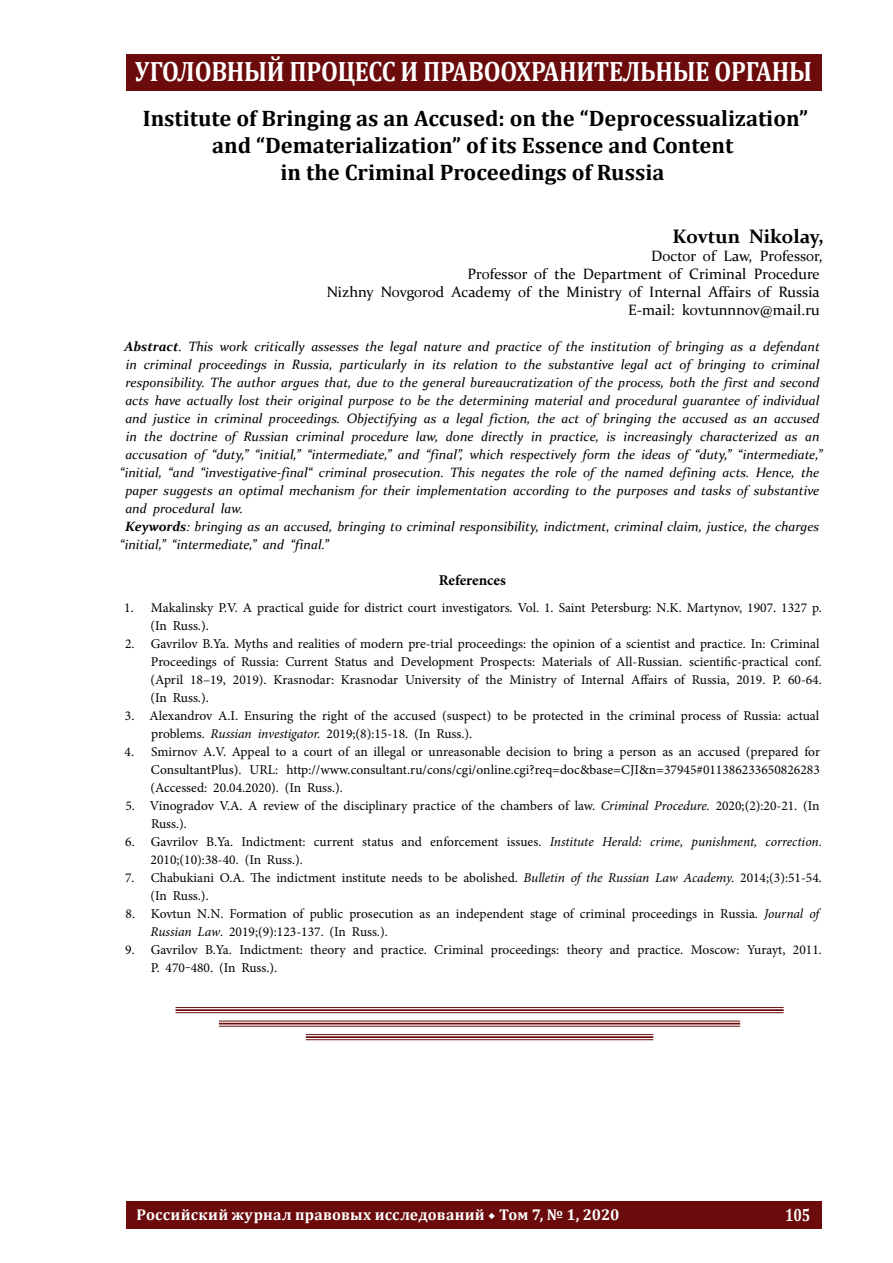
<style>
.page{position:relative;width:893px;height:1263px;background:#fff}
.page>*{position:absolute;margin:0;border:0;box-sizing:border-box;transform-origin:0 0}
.t1{font:700 28.2px "Cambria";letter-spacing:-.01em;color:#fff;scale:.86 1}
.t2{font:700 22.5px/27px "Cambria";color:#000;text-align:center}
.t3{font:700 19.5px "Constantia";color:#000}
.t4{font:700 17.85px "Cambria";color:#fff;scale:.8 1}
.t5{font:700 15.6px "Cambria";letter-spacing:.015em;color:#fff}
.t6{font:15px/18px "Constantia";color:#000;text-align:right}
.t7{font:700 15px "Minion Pro";letter-spacing:-.005em;color:#000}
.t8{font:13.5px/18px "Minion Pro";color:#000}
.t9{font:italic 13.5px "Constantia";color:#000}
.s1{font-weight:700}
.s2{font-style:italic}
.s3{font-family:"Minion Pro"}
</style>
<div class="page">
<div style="left:126px;top:54px;width:695px;height:36px;background:#6b0b0c"></div>
<div style="left:126px;top:1202px;width:695px;height:27px;background:#6b0b0c"></div>
<hr style="left:175px;top:1012px;width:609px;height:1px;background:#6b0b0c">
<hr style="left:175px;top:1009px;width:609px;height:2px;background:#6b0b0c">
<hr style="left:175px;top:1007px;width:609px;height:1px;background:#6b0b0c">
<hr style="left:219px;top:1026px;width:521px;height:1px;background:#6b0b0c">
<hr style="left:219px;top:1023px;width:521px;height:1px;background:#6b0b0c">
<hr style="left:219px;top:1021px;width:521px;height:1px;background:#6b0b0c">
<hr style="left:306px;top:1039px;width:347px;height:1px;background:#6b0b0c">
<hr style="left:306px;top:1036px;width:347px;height:2px;background:#6b0b0c">
<hr style="left:306px;top:1034px;width:347px;height:1px;background:#6b0b0c">
<h1 class="t1" style="left:135px;top:51px;width:789px">УГОЛОВНЫЙ ПРОЦЕСС И ПРАВООХРАНИТЕЛЬНЫЕ ОРГАНЫ</h1>
<h2 class="t2" style="left:143px;top:104px;width:667px">Institute of Bringing as an Accused: on the “Deprocessualization” and “Dematerialization” of its Essence and Content<br>in the Criminal Proceedings of Russia</h2>
<h3 class="t3" style="left:673px;top:223px;width:153px">Kovtun Nikolay,</h3>
<p class="t6" style="left:327px;top:246px;width:497px">Doctor of Law, Professor,<br>Professor of the Department of Criminal Procedure<br>Nizhny Novgorod Academy of the Ministry of Internal Affairs of Russia E-mail: kovtunnnov@mail.ru</p>
<p class="t9" style="left:124px;top:337px;width:697px"><span class="s1">Abstract</span>. This work critically assesses the legal nature and practice of the institution of bringing as a defendant</p>
<p class="t9" style="left:126px;top:355px;width:695px">in criminal proceedings in Russia, particularly in its relation to the substantive legal act of bringing to criminal</p>
<p class="t9" style="left:126px;top:373px;width:695px">responsibility. The author argues that, due to the general bureaucratization of the process, both the first and second</p>
<p class="t9" style="left:125px;top:391px;width:696px">acts have actually lost their original purpose to be the determining material and procedural guarantee of individual</p>
<p class="t9" style="left:125px;top:409px;width:696px">and justice in criminal proceedings. Objectifying as a legal fiction, the act of bringing the accused as an accused</p>
<p class="t9" style="left:126px;top:427px;width:695px">in the doctrine of Russian criminal procedure law, done directly in practice, is increasingly characterized as an</p>
<p class="t9" style="left:125px;top:445px;width:698px">accusation of “duty,” “initial,” “intermediate,” and “final”, which respectively form the ideas of “duty,” “intermediate,”</p>
<p class="t9" style="left:120px;top:463px;width:701px">“initial, “and “investigative-final“ criminal prosecution. This negates the role of the named defining acts. Hence, the</p>
<p class="t9" style="left:126px;top:481px;width:695px">paper suggests an optimal mechanism for their implementation according to the purposes and tasks of substantive</p>
<p class="t9" style="left:125px;top:499px;width:119px">and procedural law.</p>
<p class="t9" style="left:125px;top:517px;width:696px"><span class="s1">Keywords</span>: bringing as an accused, bringing to criminal responsibility, indictment, criminal claim, justice, the charges</p>
<p class="t9" style="left:120px;top:535px;width:210px">“initial,” “intermediate,” and “final.”</p>
<p class="t7" style="left:439px;top:570px;width:69px">References</p>
<p class="t8" style="left:151px;top:599px;width:673px;text-indent:-26px">1. Makalinsky P.V. A practical guide for district court investigators. Vol. 1. Saint Petersburg: N.K. Martynov, 1907. 1327 p. (In Russ.).</p>
<p class="t8" style="left:151px;top:635px;width:673px;text-indent:-25px">2. Gavrilov B.Ya. Myths and realities of modern pre-trial proceedings: the opinion of a scientist and practice. In: Criminal Proceedings of Russia: Current Status and Development Prospects: Materials of All-Russian. scientific-practical conf. (April 18–19, 2019). Krasnodar: Krasnodar University of the Ministry of Internal Affairs of Russia, 2019. P. 60-64. (In Russ.).</p>
<p class="t8" style="left:151px;top:707px;width:669px;text-indent:-26px">3. Alexandrov A.I. Ensuring the right of the accused (suspect) to be protected in the criminal process of Russia: actual problems. <span class="s2">Russian investigator.</span> 2019;(8):15-18. (In Russ.).</p>
<p class="t8" style="left:151px;top:743px;width:671px;text-align:justify;text-indent:-26px">4. Smirnov A.V. Appeal to a court of an illegal or unreasonable decision to bring a person as an accused (prepared for ConsultantPlus). URL: http://www.consultant.ru/cons/cgi/online.cgi?req=doc&amp;base=CJI&amp;n=37945#011386233650826283 (Accessed: 20.04.2020). (In Russ.).</p>
<p class="t8" style="left:151px;top:797px;width:670px;text-indent:-26px">5. Vinogradov V.A. A review of the disciplinary practice of the chambers of law. <span class="s2">Criminal Procedure.</span> 2020;(2):20-21. (In<br>Russ.).</p>
<p class="t8" style="left:151px;top:833px;width:673px;text-indent:-25px">6. Gavrilov B.Ya. Indictment: current status and enforcement issues. <span class="s2">Institute Herald: crime, punishment, correction</span>.<br>2010;(10):38-40. (In Russ.).</p>
<p class="t8" style="left:151px;top:869px;width:673px;text-indent:-25px">7. Chabukiani O.A. The indictment institute needs to be abolished. <span class="s2">Bulletin of the Russian Law Academy.</span> 2014;(3):51-54. (In Russ.).</p>
<p class="t8" style="left:150px;top:905px;width:670px;text-indent:-25px">8. Kovtun N.N. Formation of public prosecution as an independent stage of criminal proceedings in Russia. <span class="s2">Journal of<br>Russian Law</span>. 2019;(9):123-137. (In Russ.).</p>
<p class="t8" style="left:151px;top:941px;width:672px;text-indent:-26px">9. Gavrilov B.Ya. Indictment: theory and practice. Criminal proceedings: theory and practice. Moscow: Yurayt, 2011.<br>P. 470‒480. (In Russ.).</p>
<p class="t5" style="left:137px;top:1203px;width:484px">Российский журнал правовых исследований <span class="s3">◆</span> Том 7, № 1, 2020</p>
<h3 class="t4" style="left:785px;top:1202px;width:33px">105</h3>
</div>
